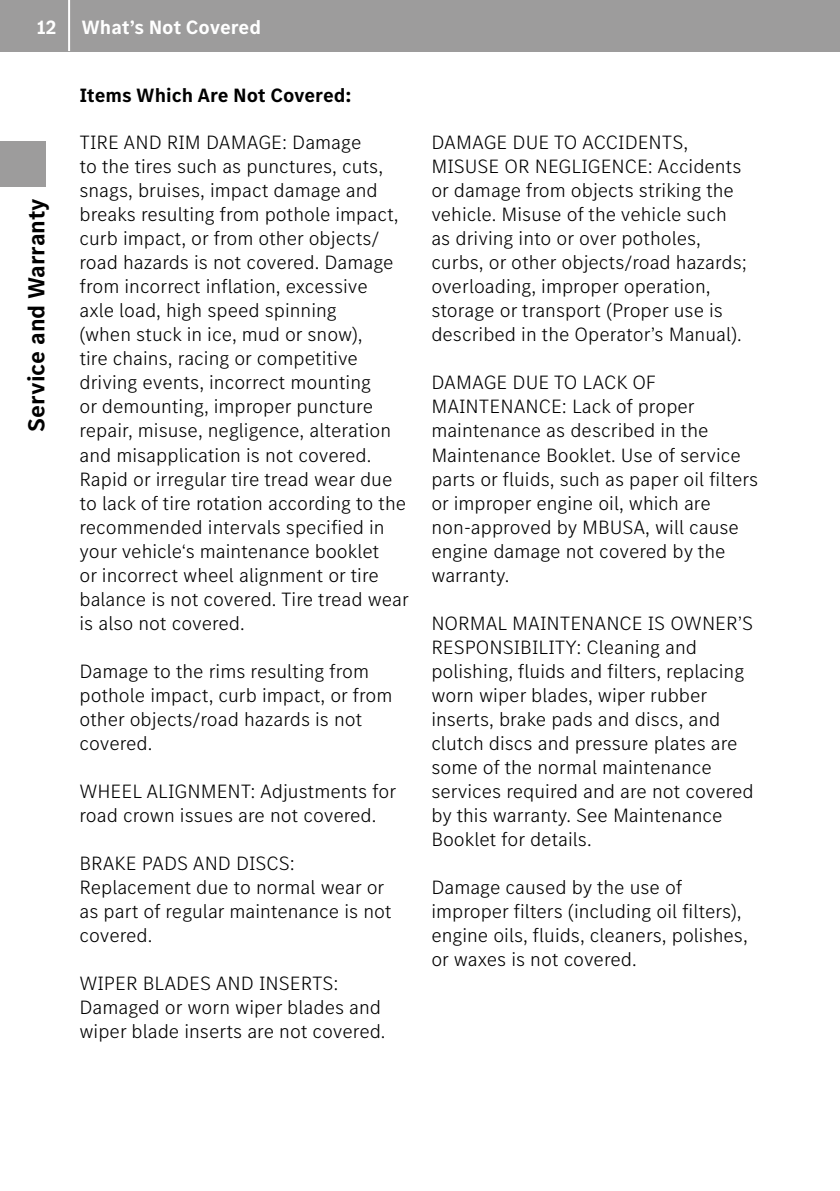
<style>
.page{position:relative;width:840px;height:1191px;background:#fff}
.page>*{position:absolute;margin:0;border:0;box-sizing:border-box;transform-origin:0 0}
.t1{font:700 24px "MB Corpo S Text";color:#000}
.t2{font:300 20px/24px "MB Corpo S Text";color:#000}
.t3{font:700 20px "MB Corpo S Text";color:#000}
.t4{font:700 20px "MB Corpo S Text";letter-spacing:-.005em;color:#fff}
</style>
<div class="page">
<div style="left:0;top:0;width:839px;height:51px;background:#9d9c9c"></div>
<div style="left:0;top:142px;width:45px;height:45px;background:#9d9c9c"></div>
<hr style="left:68px;top:0;width:2px;height:51px;background:#fff">
<p class="t4" style="left:37px;top:14px;width:226px">12 What’s Not Covered</p>
<p class="t1" style="left:21px;top:431px;width:235px;rotate:-90deg">Service and Warranty</p>
<p class="t3" style="left:79px;top:82px;width:273px">Items Which Are Not Covered:</p>
<p class="t2" style="left:79px;top:130px;width:331px">TIRE AND RIM DAMAGE: Damage<br>to the tires such as punctures, cuts, snags, bruises, impact damage and breaks resulting from pothole impact, curb impact, or from other objects/ road hazards is not covered. Damage from incorrect inflation, excessive<br>axle load, high speed spinning<br>(when stuck in ice, mud or snow),<br>tire chains, racing or competitive driving events, incorrect mounting<br>or demounting, improper puncture repair, misuse, negligence, alteration and misapplication is not covered.<br>Rapid or irregular tire tread wear due to lack of tire rotation according to the recommended intervals specified in your vehicle‘s maintenance booklet<br>or incorrect wheel alignment or tire balance is not covered. Tire tread wear is also not covered.</p>
<p class="t2" style="left:79px;top:658px;width:314px">Damage to the rims resulting from pothole impact, curb impact, or from other objects/road hazards is not covered.</p>
<p class="t2" style="left:79px;top:778px;width:318px">WHEEL ALIGNMENT: Adjustments for road crown issues are not covered.</p>
<p class="t2" style="left:79px;top:850px;width:313px">BRAKE PADS AND DISCS:<br>Replacement due to normal wear or as part of regular maintenance is not covered.</p>
<p class="t2" style="left:79px;top:970px;width:307px">WIPER BLADES AND INSERTS:<br>Damaged or worn wiper blades and wiper blade inserts are not covered.</p>
<p class="t2" style="left:431px;top:130px;width:317px">DAMAGE DUE TO ACCIDENTS, MISUSE OR NEGLIGENCE: Accidents or damage from objects striking the vehicle. Misuse of the vehicle such as driving into or over potholes, curbs, or other objects/road hazards; overloading, improper operation, storage or transport (Proper use is described in the Operator’s Manual).</p>
<p class="t2" style="left:431px;top:370px;width:328px">DAMAGE DUE TO LACK OF<br>MAINTENANCE: Lack of proper maintenance as described in the<br>Maintenance Booklet. Use of service parts or fluids, such as paper oil filters or improper engine oil, which are non-approved by MBUSA, will cause engine damage not covered by the warranty.</p>
<p class="t2" style="left:431px;top:610px;width:324px">NORMAL MAINTENANCE IS OWNER’S RESPONSIBILITY: Cleaning and polishing, fluids and filters, replacing worn wiper blades, wiper rubber inserts, brake pads and discs, and clutch discs and pressure plates are some of the normal maintenance services required and are not covered by this warranty. See Maintenance Booklet for details.</p>
<p class="t2" style="left:431px;top:874px;width:318px">Damage caused by the use of improper filters (including oil filters), engine oils, fluids, cleaners, polishes, or waxes is not covered.</p>
</div>
